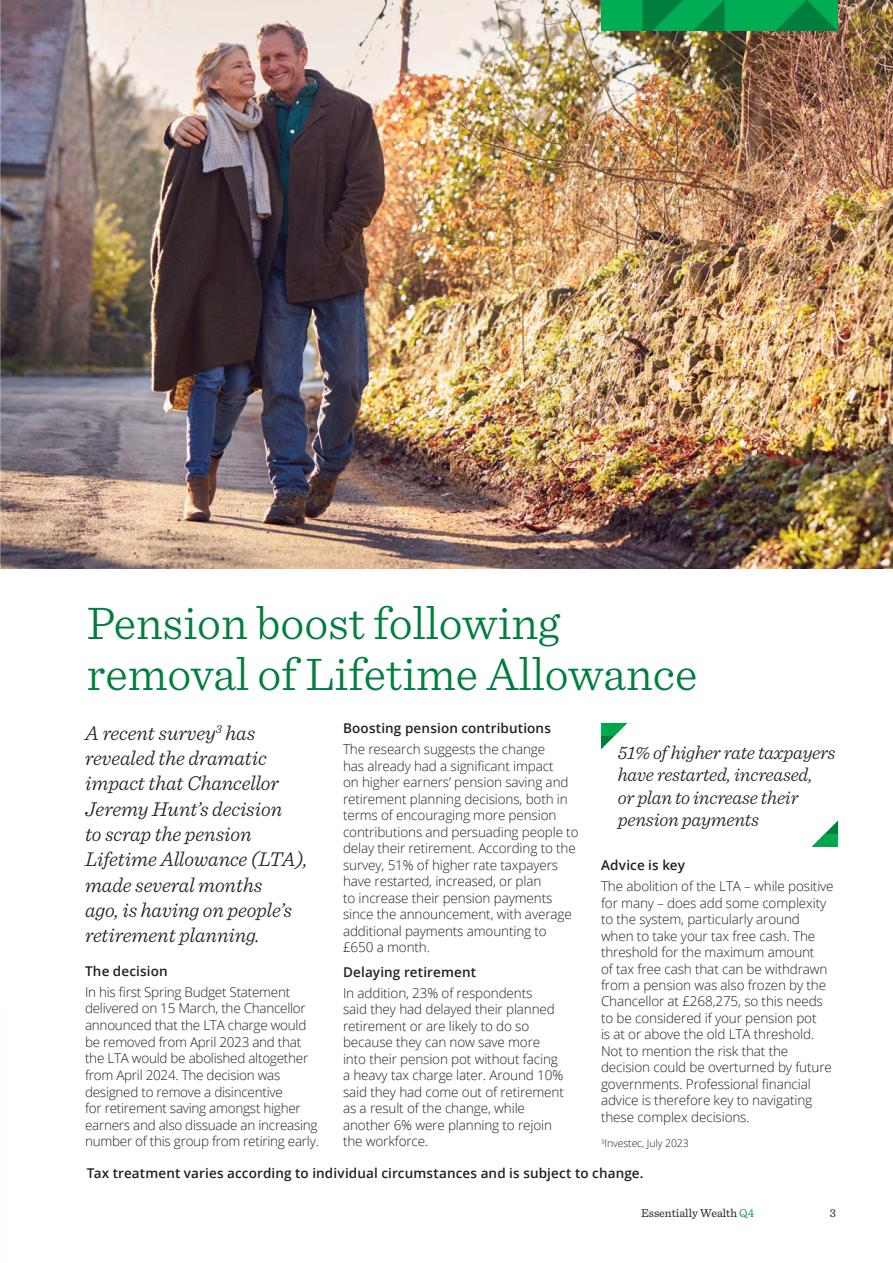
<style>
.page{position:relative;width:893px;height:1263px;background:#fff}
.page>*{position:absolute;margin:0;border:0;box-sizing:border-box;transform-origin:0 0}
.t1{font:300 48px/51px "Sentinel";color:#007e3e}
.t2{font:italic 300 21px/25.3px "Sentinel";letter-spacing:-.005em;color:#231f20}
.t3{font:italic 300 19.5px/22.5px "Sentinel";letter-spacing:-.01em;color:#231f20}
.t4{font:300 13.5px/16.5px "Open Sans";letter-spacing:-.01em;color:#231f20}
.t5{font:600 13.5px "Open Sans";letter-spacing:.01em;color:#231f20}
.t6{font:12px "Sentinel";color:#231f20}
.t7{font:300 10.5px "Open Sans";letter-spacing:-.01em;color:#231f20}
.s1{font-weight:300;color:#007e3e}
</style>
<div class="page">
<img style="left:1px;top:0;width:892px;height:569px">
<svg style="left:0;top:0;width:1px;height:569px"></svg>
<div style="left:601px;top:0;width:237px;height:31px;background:#00ad55"></div>
<svg style="left:693px;top:0;width:31px;height:31px"></svg>
<svg style="left:776px;top:0;width:62px;height:31px"></svg>
<svg style="left:642px;top:0;width:41px;height:31px"></svg>
<svg style="left:601px;top:723px;width:27px;height:26px"></svg>
<svg style="left:812px;top:820px;width:26px;height:27px"></svg>
<h1 class="t1" style="left:87px;top:594px;width:612px">Pension boost following removal of Lifetime Allowance</h1>
<p class="t5" style="left:343px;top:719px;width:209px">Boosting pension contributions</p>
<p class="t4" style="left:343px;top:740px;width:237px">The research suggests the change<br>has already had a significant impact<br>on higher earners’ pension saving and retirement planning decisions, both in terms of encouraging more pension contributions and persuading people to delay their retirement. According to the survey, 51% of higher rate taxpayers have restarted, increased, or plan<br>to increase their pension payments since the announcement, with average additional payments amounting to £650 a month.</p>
<p class="t5" style="left:343px;top:963px;width:135px">Delaying retirement</p>
<p class="t4" style="left:343px;top:984px;width:222px">In addition, 23% of respondents<br>said they had delayed their planned retirement or are likely to do so because they can now save more into their pension pot without facing a heavy tax charge later. Around 10% said they had come out of retirement as a result of the change, while another 6% were planning to rejoin the workforce.</p>
<h2 class="t2" style="left:85px;top:719px;width:224px">A recent survey<sup>3</sup> has revealed the dramatic impact that Chancellor<br>Jeremy Hunt’s decision<br>to scrap the pension<br>Lifetime Allowance (LTA), made several months<br>ago, is having on people’s retirement planning.</h2>
<p class="t5" style="left:85px;top:962px;width:84px">The decision</p>
<p class="t4" style="left:85px;top:983px;width:235px">In his first Spring Budget Statement delivered on 15 March, the Chancellor announced that the LTA charge would be removed from April 2023 and that the LTA would be abolished altogether from April 2024. The decision was designed to remove a disincentive<br>for retirement saving amongst higher earners and also dissuade an increasing number of this group from retiring early.</p>
<h3 class="t3" style="left:618px;top:740px;width:219px">51% of higher rate taxpayers have restarted, increased,<br>or plan to increase their pension payments</h3>
<p class="t5" style="left:601px;top:856px;width:86px">Advice is key</p>
<p class="t4" style="left:601px;top:877px;width:234px">The abolition of the LTA – while positive for many – does add some complexity to the system, particularly around when to take your tax free cash. The threshold for the maximum amount<br>of tax free cash that can be withdrawn from a pension was also frozen by the Chancellor at £268,275, so this needs to be considered if your pension pot<br>is at or above the old LTA threshold.<br>Not to mention the risk that the decision could be overturned by future governments. Professional financial advice is therefore key to navigating these complex decisions.</p>
<p class="t7" style="left:601px;top:1136px;width:89px"><sup>3</sup>Investec, July 2023</p>
<p class="t5" style="left:87px;top:1164px;width:558px">Tax treatment varies according to individual circumstances and is subject to change.</p>
<p class="t6" style="left:641px;top:1204px;width:115px">Essentially Wealth <span class="s1">Q4</span></p>
<p class="t6" style="left:830px;top:1204px;width:8px">3</p>
</div>
